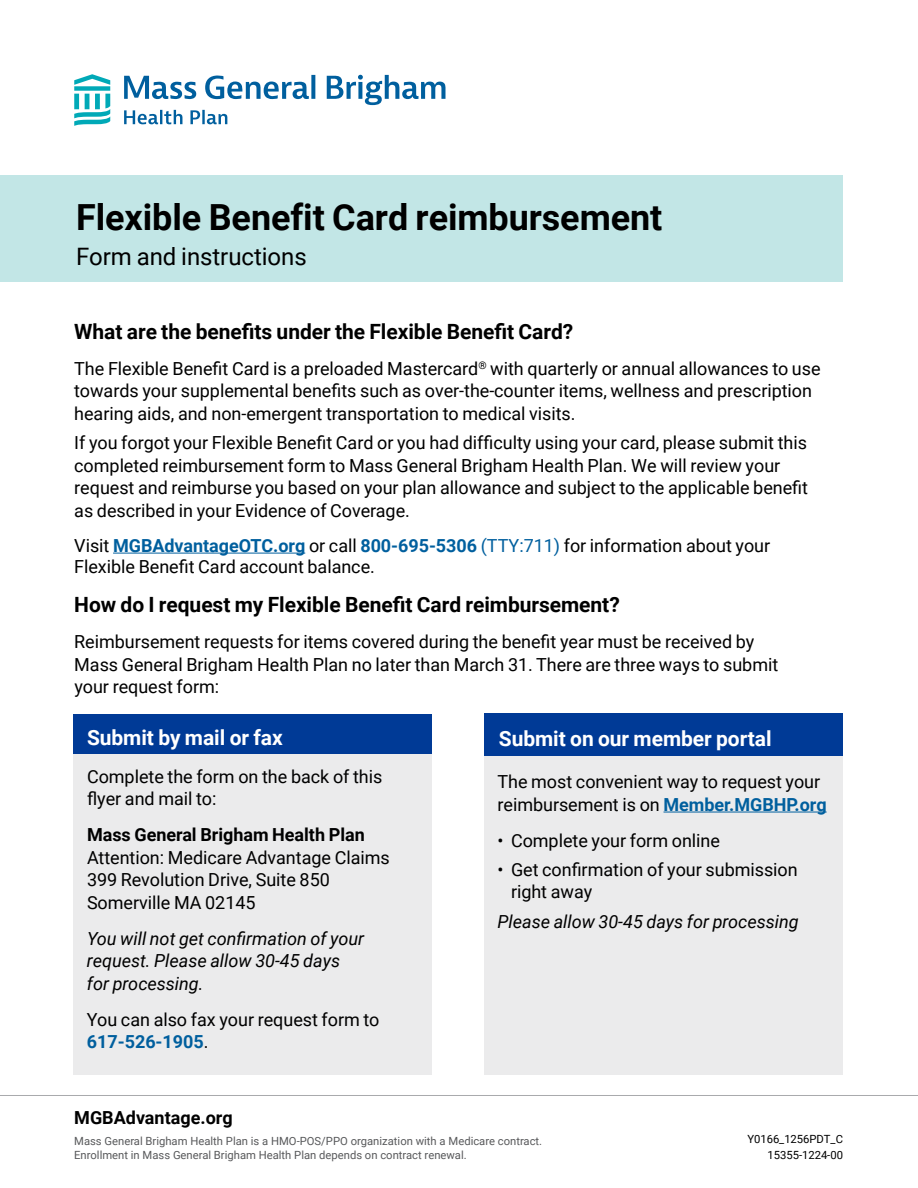
<style>
.page{position:relative;width:918px;height:1188px;background:#fff}
.page>*{position:absolute;margin:0;border:0;box-sizing:border-box;transform-origin:0 0}
.t1{font:700 36px "Roboto";letter-spacing:-.005em;color:#000}
.t2{font:24px "Roboto";letter-spacing:-.005em;color:#000}
.t3{font:700 21px "Roboto";letter-spacing:-.005em;color:#000}
.t4{font:700 21px "Roboto";letter-spacing:-.005em;color:#fff}
.t5{font:18px/22.5px "Roboto";letter-spacing:-.005em;color:#000}
.t6{font:italic 18px/22.5px "Roboto";letter-spacing:-.005em;color:#000}
.t7{font:700 18px "Roboto";color:#000}
.t8{font:11.25px "Roboto";color:#58595b}
.t9{font:11.25px "Roboto";letter-spacing:-.005em;color:#000}
.s1{font-weight:700;color:#005f9e}
.s2{color:#005f9e}
</style>
<div class="page">
<div style="left:0;top:175px;width:843px;height:107px;background:#c2e6e6"></div>
<hr style="left:113px;top:553px;width:192px;height:1px;background:#005f9e">
<div style="left:484px;top:756px;width:359px;height:319px;background:#ebebec"></div>
<hr style="left:664px;top:812px;width:163px;height:1px;background:#005f9e">
<div style="left:74px;top:751px;width:358px;height:324px;background:#ebebec"></div>
<svg style="left:124px;top:75px;width:322px;height:49px"></svg>
<svg style="left:74px;top:74px;width:36px;height:52px"></svg>
<div style="left:484px;top:714px;width:359px;height:42px;background:#003a96"></div>
<div style="left:74px;top:714px;width:358px;height:39px;background:#003a96"></div>
<hr style="left:0;top:1095px;width:918px;height:1px;background:#939598">
<h1 class="t1" style="left:76px;top:192px;width:588px">Flexible Benefit Card reimbursement</h1>
<h2 class="t2" style="left:76px;top:240px;width:232px">Form and instructions</h2>
<h3 class="t3" style="left:74px;top:317px;width:501px">What are the benefits under the Flexible Benefit Card?</h3>
<p class="t5" style="left:74px;top:357px;width:748px">The Flexible Benefit Card is a preloaded Mastercard<sup>®</sup> with quarterly or annual allowances to use towards your supplemental benefits such as over-the-counter items, wellness and prescription hearing aids, and non-emergent transportation to medical visits.</p>
<p class="t5" style="left:74px;top:431px;width:735px">If you forgot your Flexible Benefit Card or you had difficulty using your card, please submit this completed reimbursement form to Mass General Brigham Health Plan. We will review your request and reimburse you based on your plan allowance and subject to the applicable benefit as described in your Evidence of Coverage.</p>
<p class="t5" style="left:74px;top:534px;width:697px;line-height:21.6px">Visit <span class="s1">MGBAdvantageOTC.org</span> or call <span class="s1">800-695-5306</span> <span class="s2">(TTY:711)</span> for information about your<br>Flexible Benefit Card account balance.</p>
<h3 class="t3" style="left:74px;top:590px;width:547px">How do I request my Flexible Benefit Card reimbursement?</h3>
<p class="t5" style="left:74px;top:630px;width:706px">Reimbursement requests for items covered during the benefit year must be received by<br>Mass General Brigham Health Plan no later than March 31. There are three ways to submit your request form:</p>
<h4 class="t4" style="left:87px;top:722px;width:197px">Submit by mail or fax</h4>
<p class="t5" style="left:87px;top:765px;width:297px">Complete the form on the back of this flyer and mail to:</p>
<p class="t7" style="left:87px;top:822px;width:279px">Mass General Brigham Health Plan</p>
<p class="t5" style="left:87px;top:846px;width:304px">Attention: Medicare Advantage Claims<br>399 Revolution Drive, Suite 850<br>Somerville MA 02145</p>
<p class="t6" style="left:87px;top:927px;width:279px">You will not get confirmation of your request. Please allow 30-45 days for processing.</p>
<p class="t5" style="left:87px;top:1008px;width:294px">You can also fax your request form to<br><span class="s1">617-526-1905</span>.</p>
<h4 class="t4" style="left:499px;top:724px;width:274px">Submit on our member portal</h4>
<p class="t5" style="left:498px;top:770px;width:331px">The most convenient way to request your reimbursement is on <span class="s1">Member.MGBHP.org</span></p>
<p class="t5" style="left:498px;top:828px;width:224px">• Complete your form online</p>
<p class="t5" style="left:511px;top:858px;width:288px;text-indent:-14px">• Get confirmation of your submission right away</p>
<p class="t6" style="left:498px;top:909px;width:303px">Please allow 30-45 days for processing</p>
<p class="t7" style="left:74px;top:1105px;width:160px">MGBAdvantage.org</p>
<p class="t8" style="left:74px;top:1133px;width:470px">Mass General Brigham Health Plan is a HMO-POS/PPO organization with a Medicare contract.</p>
<p class="t8" style="left:74px;top:1147px;width:394px">Enrollment in Mass General Brigham Health Plan depends on contract renewal.</p>
<p class="t9" style="left:747px;top:1131px;width:97px">Y0166_1256PDT_C</p>
<p class="t9" style="left:768px;top:1147px;width:77px">15355-1224-00</p>
</div>
